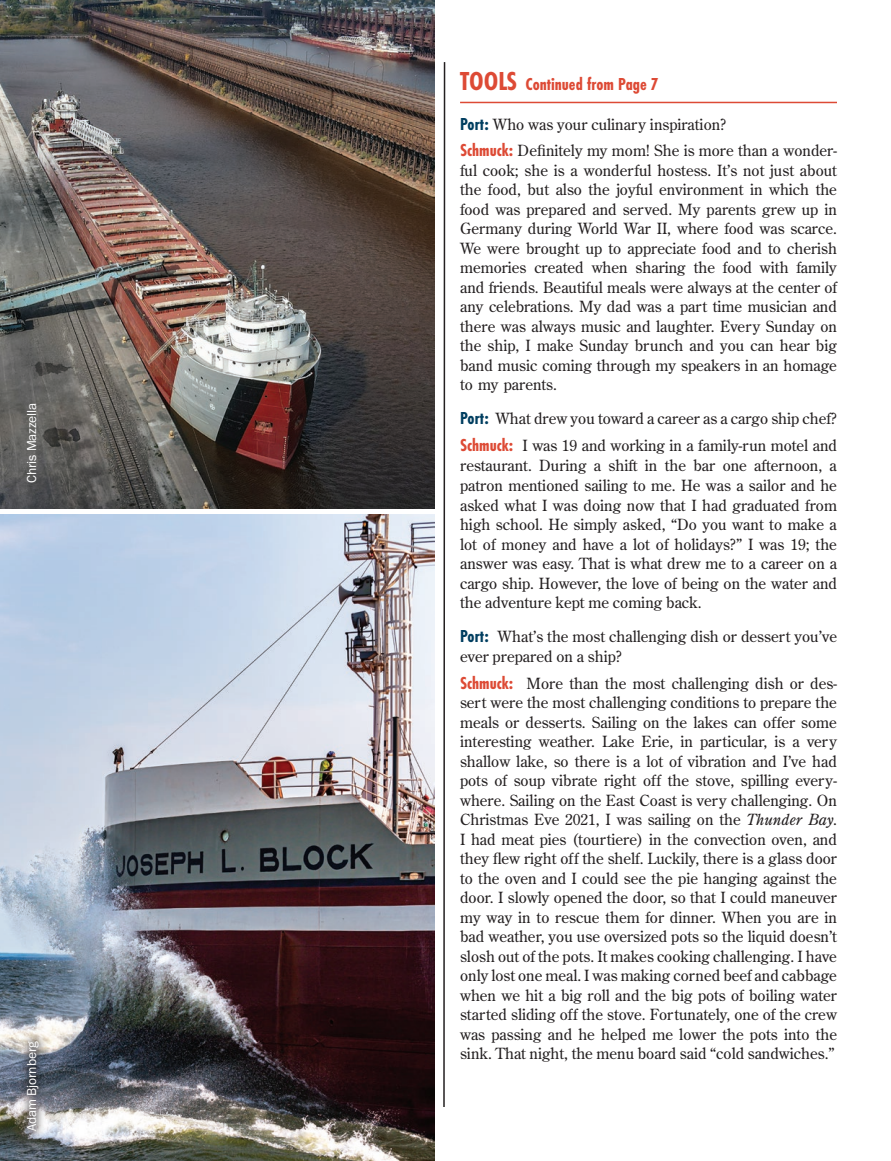
<style>
.page{position:relative;width:891px;height:1161px;background:#fff}
.page>*{position:absolute;margin:0;border:0;box-sizing:border-box;transform-origin:0 0}
.t1{font:700 18px "Futura PT Cond";color:#dd4a35}
.t2{font:15.3px/19.5px "Century Old Style Std";color:#231f20;text-align:justify}
.body{font:13.5px "Franklin Gothic URW Boo";letter-spacing:-.01em;color:#fff}
.s1{font-size:27px}
.s2{font-family:"Futura PT Cond";font-weight:700;font-size:18px;color:#003e60}
.s3{font-family:"Futura PT Cond";font-weight:700;font-size:18px;color:#dd4a35}
.s4{font-style:italic}
</style>
<div class="page">
<hr style="left:460px;top:102px;width:377px;height:1px;background:#dd4a35">
<img style="left:0;top:514px;width:434px;height:647px">
<img style="left:0;top:0;width:434px;height:508px">
<div style="left:17px;top:1032px;width:31px;height:108px;background:#231f20;opacity:.75"></div>
<svg style="left:443px;top:62px;width:3px;height:1045px"></svg>
<p class="body" style="left:23px;top:483px;width:81px;rotate:-90deg">Chris Mazzella</p>
<p class="body" style="left:23px;top:1131px;width:91px;rotate:-90deg">Adam Bjornberg</p>
<p class="t1" style="left:460px;top:74px;width:200px"><span class="s1">TOOLS</span> Continued from Page 7</p>
<p class="t2" style="left:460px;top:114px;width:268px"><span class="s2">Port:</span> Who was your culinary inspiration?</p>
<p class="t2" style="left:460px;top:141px;width:378px"><span class="s3">Schmuck:</span> Definitely my mom! She is more than a wonder&shy;ful cook; she is a wonderful hostess. It’s not just about the food, but also the joyful environment in which the food was prepared and served. My parents grew up in Germany during World War II, where food was scarce.<br>We were brought up to appreciate food and to cherish memories created when sharing the food with family and friends. Beautiful meals were always at the center of any celebrations. My dad was a part time musician and there was always music and laughter. Every Sunday on the ship, I make Sunday brunch and you can hear big band music coming through my speakers in an homage to my parents.</p>
<p class="t2" style="left:460px;top:408px;width:378px"><span class="s2">Port:</span> What drew you toward a career as a cargo ship chef?</p>
<p class="t2" style="left:460px;top:435px;width:378px"><span class="s3">Schmuck:</span> I was 19 and working in a family-run motel and restaurant. During a shift in the bar one afternoon, a patron mentioned sailing to me. He was a sailor and he asked what I was doing now that I had graduated from high school. He simply asked, “Do you want to make a lot of money and have a lot of holidays?” I was 19; the answer was easy. That is what drew me to a career on a cargo ship. However, the love of being on the water and the adventure kept me coming back.</p>
<p class="t2" style="left:460px;top:626px;width:378px;line-height:20.2px"><span class="s2">Port:</span> What’s the most challenging dish or dessert you’ve ever prepared on a ship?</p>
<p class="t2" style="left:460px;top:673px;width:378px"><span class="s3">Schmuck:</span> More than the most challenging dish or des&shy;sert were the most challenging conditions to prepare the meals or desserts. Sailing on the lakes can offer some</p>
<p class="t2" style="left:460px;top:732px;width:378px">interesting weather. Lake Erie, in particular, is a very shallow lake, so there is a lot of vibration and I’ve had pots of soup vibrate right off the stove, spilling every&shy;where. Sailing on the East Coast is very challenging. On</p>
<p class="t2" style="left:460px;top:810px;width:378px">Christmas Eve 2021, I was sailing on the <span class="s4">Thunder Bay</span>.<br>I had meat pies (tourtiere) in the convection oven, and they flew right off the shelf. Luckily, there is a glass door to the oven and I could see the pie hanging against the door. I slowly opened the door, so that I could maneuver my way in to rescue them for dinner. When you are in bad weather, you use oversized pots so the liquid doesn’t slosh out of the pots. It makes cooking challenging. I have only lost one meal. I was making corned beef and cabbage when we hit a big roll and the big pots of boiling water</p>
<p class="t2" style="left:460px;top:1005px;width:378px">started sliding off the stove. Fortunately, one of the crew was passing and he helped me lower the pots into the sink. That night, the menu board said “cold sandwiches.”</p>
</div>
